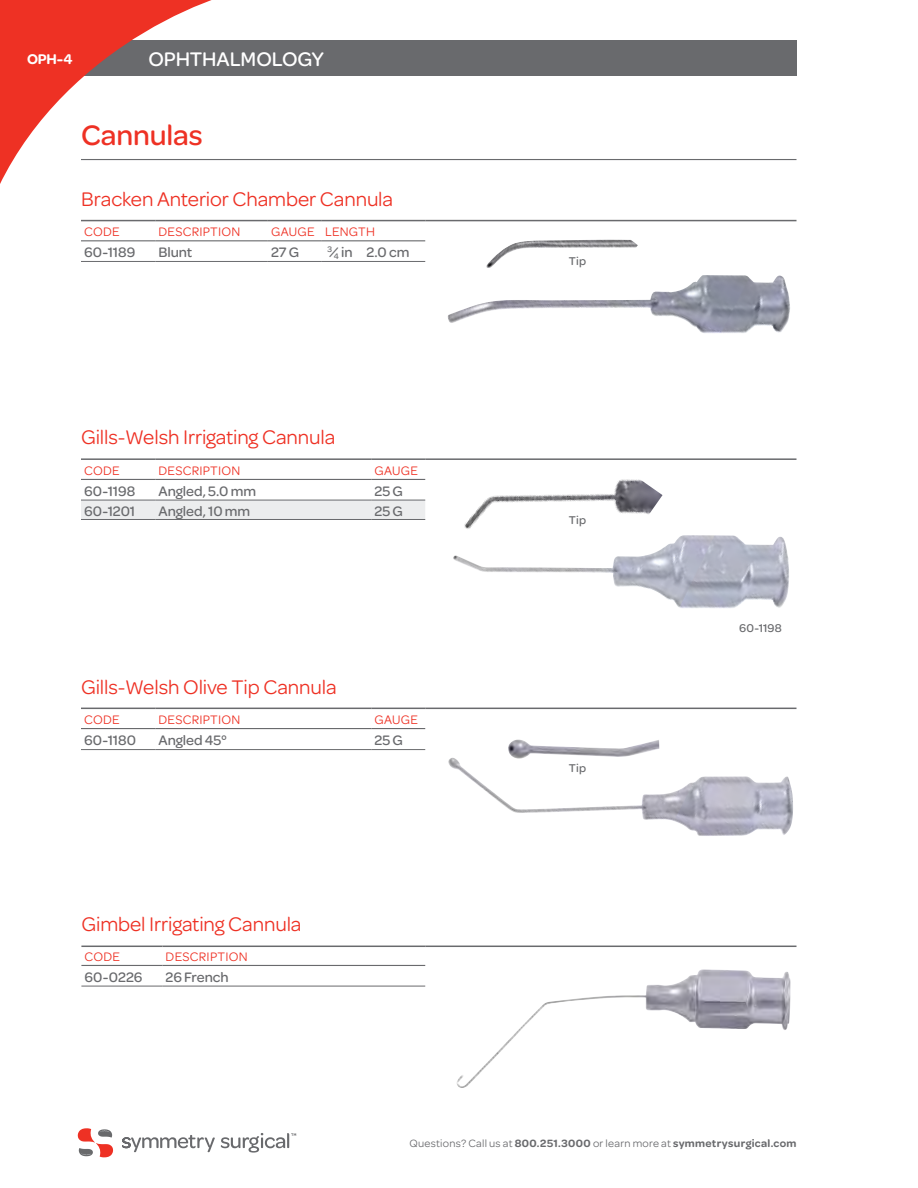
<style>
.page{position:relative;width:918px;height:1188px;background:#fff}
.page>*{position:absolute;margin:0;border:0;box-sizing:border-box;transform-origin:0 0}
.t1{font:500 30px "Omnes";letter-spacing:-.005em;color:#ee3124}
.t2{font:21px "Omnes";letter-spacing:-.005em;color:#ee3124}
.t3{font:500 21px "Omnes";letter-spacing:-.005em;color:#fff}
.t4{font:600 15px "Omnes";color:#fff}
.t5{font:500 14.7px "Omnes";color:#696a6d}
.t6{font:13.2px "Omnes";letter-spacing:.02em;color:#ee3124}
.t7{font:500 12px "Omnes";letter-spacing:.01em;color:#696a6d}
.t8{font:600 11.25px "Omnes";letter-spacing:.03em;color:#696a6d}
.s1{font-weight:400}
</style>
<div class="page">
<div style="left:41px;top:41px;width:756px;height:35px;background:#696a6d"></div>
<svg style="left:0;top:0;width:266px;height:184px"></svg>
<svg style="left:122px;top:1133px;width:174px;height:20px"></svg>
<svg style="left:78px;top:1128px;width:35px;height:29px"></svg>
<hr style="left:81px;top:159px;width:715px;height:1px;background:#696a6d">
<img style="left:448px;top:275px;width:342px;height:58px">
<img style="left:486px;top:240px;width:152px;height:28px">
<img style="left:663px;top:535px;width:126px;height:73px">
<img style="left:422px;top:478px;width:241px;height:118px">
<hr style="left:81px;top:220px;width:74px;height:1px;background:#696a6d">
<hr style="left:155px;top:220px;width:113px;height:1px;background:#696a6d">
<hr style="left:268px;top:220px;width:54px;height:1px;background:#696a6d">
<hr style="left:322px;top:220px;width:103px;height:1px;background:#696a6d">
<hr style="left:425px;top:220px;width:371px;height:1px;background:#696a6d">
<hr style="left:81px;top:240px;width:74px;height:1px;background:#696a6d">
<hr style="left:155px;top:240px;width:113px;height:1px;background:#696a6d">
<hr style="left:268px;top:240px;width:54px;height:1px;background:#696a6d">
<hr style="left:322px;top:240px;width:103px;height:1px;background:#696a6d">
<hr style="left:81px;top:261px;width:74px;height:1px;background:#696a6d">
<hr style="left:155px;top:261px;width:113px;height:1px;background:#696a6d">
<hr style="left:268px;top:261px;width:54px;height:1px;background:#696a6d">
<hr style="left:322px;top:261px;width:103px;height:1px;background:#696a6d">
<div style="left:81px;top:501px;width:344px;height:18px;background:#ecedee"></div>
<hr style="left:81px;top:458px;width:74px;height:2px;background:#696a6d">
<hr style="left:155px;top:458px;width:216px;height:2px;background:#696a6d">
<hr style="left:371px;top:458px;width:54px;height:2px;background:#696a6d">
<hr style="left:425px;top:458px;width:371px;height:2px;background:#696a6d">
<hr style="left:81px;top:479px;width:74px;height:1px;background:#696a6d">
<hr style="left:155px;top:479px;width:216px;height:1px;background:#696a6d">
<hr style="left:371px;top:479px;width:54px;height:1px;background:#696a6d">
<hr style="left:81px;top:500px;width:74px;height:1px;background:#696a6d">
<hr style="left:155px;top:500px;width:216px;height:1px;background:#696a6d">
<hr style="left:371px;top:500px;width:54px;height:1px;background:#696a6d">
<hr style="left:81px;top:519px;width:74px;height:1px;background:#696a6d">
<hr style="left:155px;top:519px;width:216px;height:1px;background:#696a6d">
<hr style="left:371px;top:519px;width:54px;height:1px;background:#696a6d">
<img style="left:448px;top:758px;width:345px;height:78px">
<hr style="left:81px;top:708px;width:74px;height:1px;background:#696a6d">
<hr style="left:155px;top:708px;width:216px;height:1px;background:#696a6d">
<hr style="left:371px;top:708px;width:54px;height:1px;background:#696a6d">
<hr style="left:425px;top:708px;width:371px;height:1px;background:#696a6d">
<hr style="left:81px;top:728px;width:74px;height:1px;background:#696a6d">
<hr style="left:155px;top:728px;width:216px;height:1px;background:#696a6d">
<hr style="left:371px;top:728px;width:54px;height:1px;background:#696a6d">
<hr style="left:81px;top:749px;width:74px;height:1px;background:#696a6d">
<hr style="left:155px;top:749px;width:216px;height:1px;background:#696a6d">
<hr style="left:371px;top:749px;width:54px;height:1px;background:#696a6d">
<img style="left:508px;top:740px;width:151px;height:19px">
<hr style="left:81px;top:946px;width:81px;height:1px;background:#696a6d">
<hr style="left:162px;top:946px;width:263px;height:1px;background:#696a6d">
<hr style="left:425px;top:946px;width:371px;height:1px;background:#696a6d">
<hr style="left:81px;top:965px;width:81px;height:1px;background:#696a6d">
<hr style="left:162px;top:965px;width:263px;height:1px;background:#696a6d">
<hr style="left:81px;top:986px;width:81px;height:1px;background:#696a6d">
<hr style="left:162px;top:986px;width:263px;height:1px;background:#696a6d">
<img style="left:456px;top:969px;width:335px;height:119px">
<p class="t4" style="left:27px;top:51px;width:47px">OPH-4</p>
<p class="t3" style="left:148px;top:48px;width:177px">Ophthalmology</p>
<h1 class="t1" style="left:81px;top:119px;width:123px">Cannulas</h1>
<p class="t2" style="left:81px;top:187px;width:314px">Bracken Anterior Chamber Cannula</p>
<p class="t6" style="left:84px;top:224px;width:37px">Code</p>
<p class="t6" style="left:158px;top:224px;width:84px">Description</p>
<p class="t6" style="left:271px;top:224px;width:105px">gauge length</p>
<p class="t5" style="left:84px;top:244px;width:53px">60-1189</p>
<p class="t5" style="left:158px;top:244px;width:35px">Blunt</p>
<p class="t5" style="left:271px;top:244px;width:30px">27 G</p>
<p class="t5" style="left:327px;top:244px;width:83px"><sup>3</sup>⁄<sub>4</sub> in 2.0 cm</p>
<p class="t2" style="left:81px;top:426px;width:256px">Gills-Welsh I rrigating Cannula</p>
<p class="t6" style="left:84px;top:463px;width:37px">Code</p>
<p class="t6" style="left:158px;top:463px;width:84px">Description</p>
<p class="t6" style="left:374px;top:463px;width:45px">gauge</p>
<p class="t5" style="left:84px;top:483px;width:53px">60-1198</p>
<p class="t5" style="left:158px;top:483px;width:99px">Angled, 5.0 mm</p>
<p class="t5" style="left:374px;top:483px;width:30px">25 G</p>
<p class="t5" style="left:84px;top:502px;width:53px">60-1201</p>
<p class="t5" style="left:158px;top:502px;width:93px">Angled, 10 mm</p>
<p class="t5" style="left:374px;top:502px;width:30px">25 G</p>
<p class="t2" style="left:81px;top:675px;width:257px">Gills-Welsh Olive Tip Cannula</p>
<p class="t6" style="left:84px;top:712px;width:37px">Code</p>
<p class="t6" style="left:158px;top:712px;width:84px">Description</p>
<p class="t6" style="left:374px;top:712px;width:45px">Gauge</p>
<p class="t5" style="left:84px;top:732px;width:53px">60-1180</p>
<p class="t5" style="left:158px;top:732px;width:70px">Angled 45°</p>
<p class="t5" style="left:374px;top:732px;width:30px">25 G</p>
<p class="t2" style="left:81px;top:913px;width:222px">Gimbel I rrigating Cannula</p>
<p class="t6" style="left:85px;top:949px;width:37px">Code</p>
<p class="t6" style="left:166px;top:949px;width:84px">Description</p>
<p class="t5" style="left:85px;top:969px;width:59px">60-0226</p>
<p class="t5" style="left:166px;top:969px;width:64px">26 French</p>
<p class="t7" style="left:569px;top:255px;width:19px">Tip</p>
<p class="t7" style="left:569px;top:513px;width:19px">Tip</p>
<p class="t7" style="left:569px;top:761px;width:19px">Tip</p>
<p class="t7" style="left:739px;top:621px;width:44px">60-1198</p>
<p class="t8" style="left:409px;top:1136px;width:389px"><span class="s1">Questions? Call us at</span> 800.251.3000 <span class="s1">or learn more at</span> symmetrysurgical.com</p>
</div>
